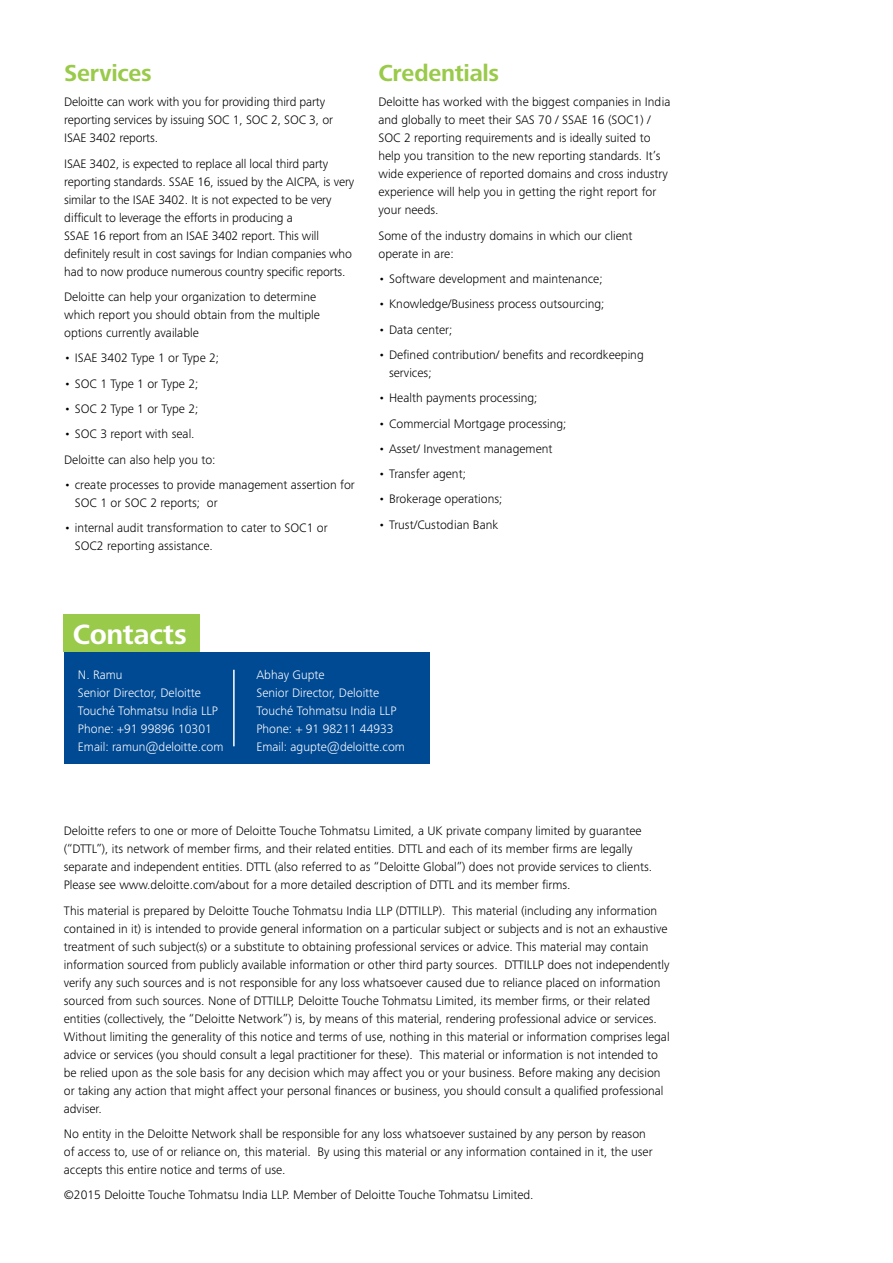
<style>
.page{position:relative;width:893px;height:1263px;background:#fff}
.page>*{position:absolute;margin:0;border:0;box-sizing:border-box;transform-origin:0 0}
.t1{font:700 28.8px "Frutiger Next Pro";letter-spacing:-.01em;color:#fff}
.t2{font:700 24px "Frutiger Next Pro";letter-spacing:-.01em;color:#99ca49}
.t3{font:300 12.75px/18px "Frutiger Next Pro";color:#000}
.t4{font:300 12.75px/18px "Frutiger Next Pro";color:#fff}
</style>
<div class="page">
<div style="left:64px;top:652px;width:365px;height:111px;background:#004a94"></div>
<div style="left:64px;top:614px;width:136px;height:38px;background:#99ca49"></div>
<hr style="left:233px;top:670px;width:2px;height:76px;background:#fff">
<h2 class="t2" style="left:64px;top:59px;width:89px">Services</h2>
<p class="t3" style="left:64px;top:93px;width:271px">Deloitte can work with you for providing third party reporting services by issuing SOC 1, SOC 2, SOC 3, or<br>ISAE 3402 reports.</p>
<p class="t3" style="left:64px;top:154px;width:292px">ISAE 3402, is expected to replace all local third party reporting standards. SSAE 16, issued by the AICPA, is very similar to the ISAE 3402. It is not expected to be very difficult to leverage the efforts in producing a<br>SSAE 16 report from an ISAE 3402 report. This will definitely result in cost savings for Indian companies who had to now produce numerous country specific reports.</p>
<p class="t3" style="left:64px;top:288px;width:257px">Deloitte can help your organization to determine which report you should obtain from the multiple options currently available</p>
<p class="t3" style="left:64px;top:349px;width:157px">• ISAE 3402 Type 1 or Type 2;</p>
<p class="t3" style="left:64px;top:374px;width:136px">• SOC 1 Type 1 or Type 2;</p>
<p class="t3" style="left:64px;top:400px;width:136px">• SOC 2 Type 1 or Type 2;</p>
<p class="t3" style="left:64px;top:421px;width:153px;line-height:25.3px">• SOC 3 report with seal.<br>Deloitte can also help you to:</p>
<p class="t3" style="left:75px;top:476px;width:282px;text-indent:-11px">• create processes to provide management assertion for<br>SOC 1 or SOC 2 reports; or</p>
<p class="t3" style="left:75px;top:519px;width:254px;text-indent:-11px">• internal audit transformation to cater to SOC1 or<br>SOC2 reporting assistance.</p>
<h2 class="t2" style="left:378px;top:59px;width:122px">Credentials</h2>
<p class="t3" style="left:378px;top:93px;width:294px">Deloitte has worked with the biggest companies in India and globally to meet their SAS 70 / SSAE 16 (SOC1) / SOC 2 reporting requirements and is ideally suited to help you transition to the new reporting standards. It’s wide experience of reported domains and cross industry experience will help you in getting the right report for your needs.</p>
<p class="t3" style="left:378px;top:226px;width:256px">Some of the industry domains in which our client operate in are:</p>
<p class="t3" style="left:378px;top:270px;width:226px">• Software development and maintenance;</p>
<p class="t3" style="left:378px;top:295px;width:228px">• Knowledge/Business process outsourcing;</p>
<p class="t3" style="left:378px;top:320px;width:76px">• Data center;</p>
<p class="t3" style="left:389px;top:346px;width:256px;text-indent:-11px">• Defined contribution/ benefits and recordkeeping services;</p>
<p class="t3" style="left:378px;top:389px;width:161px">• Health payments processing;</p>
<p class="t3" style="left:378px;top:414px;width:190px">• Commercial Mortgage processing;</p>
<p class="t3" style="left:378px;top:440px;width:176px">• Asset/ Investment management</p>
<p class="t3" style="left:378px;top:465px;width:89px">• Transfer agent;</p>
<p class="t3" style="left:378px;top:490px;width:126px">• Brokerage operations;</p>
<p class="t3" style="left:378px;top:515px;width:121px">• Trust/Custodian Bank</p>
<h1 class="t1" style="left:73px;top:618px;width:116px">Contacts</h1>
<p class="t4" style="left:78px;top:666px;width:147px">N. Ramu<br>Senior Director, Deloitte<br>Touché Tohmatsu India LLP<br>Phone: +91 99896 10301<br>Email: ramun@deloitte.com</p>
<p class="t4" style="left:256px;top:666px;width:150px">Abhay Gupte<br>Senior Director, Deloitte<br>Touché Tohmatsu India LLP<br>Phone: + 91 98211 44933<br>Email: agupte@deloitte.com</p>
<p class="t3" style="left:64px;top:822px;width:590px">Deloitte refers to one or more of Deloitte Touche Tohmatsu Limited, a UK private company limited by guarantee (“DTTL”), its network of member firms, and their related entities. DTTL and each of its member firms are legally separate and independent entities. DTTL (also referred to as “Deloitte Global”) does not provide services to clients.<br>Please see www.deloitte.com/about for a more detailed description of DTTL and its member firms.</p>
<p class="t3" style="left:64px;top:901px;width:607px">This material is prepared by Deloitte Touche Tohmatsu India LLP (DTTILLP). This material (including any information contained in it) is intended to provide general information on a particular subject or subjects and is not an exhaustive treatment of such subject(s) or a substitute to obtaining professional services or advice. This material may contain information sourced from publicly available information or other third party sources. DTTILLP does not independently verify any such sources and is not responsible for any loss whatsoever caused due to reliance placed on information sourced from such sources. None of DTTILLP, Deloitte Touche Tohmatsu Limited, its member firms, or their related entities (collectively, the “Deloitte Network”) is, by means of this material, rendering professional advice or services.<br>Without limiting the generality of this notice and terms of use, nothing in this material or information comprises legal advice or services (you should consult a legal practitioner for these). This material or information is not intended to be relied upon as the sole basis for any decision which may affect you or your business. Before making any decision or taking any action that might affect your personal finances or business, you should consult a qualified professional adviser.</p>
<p class="t3" style="left:64px;top:1125px;width:590px">No entity in the Deloitte Network shall be responsible for any loss whatsoever sustained by any person by reason of access to, use of or reliance on, this material. By using this material or any information contained in it, the user accepts this entire notice and terms of use.</p>
<p class="t3" style="left:64px;top:1186px;width:471px">©2015 Deloitte Touche Tohmatsu India LLP. Member of Deloitte Touche Tohmatsu Limited.</p>
</div>
